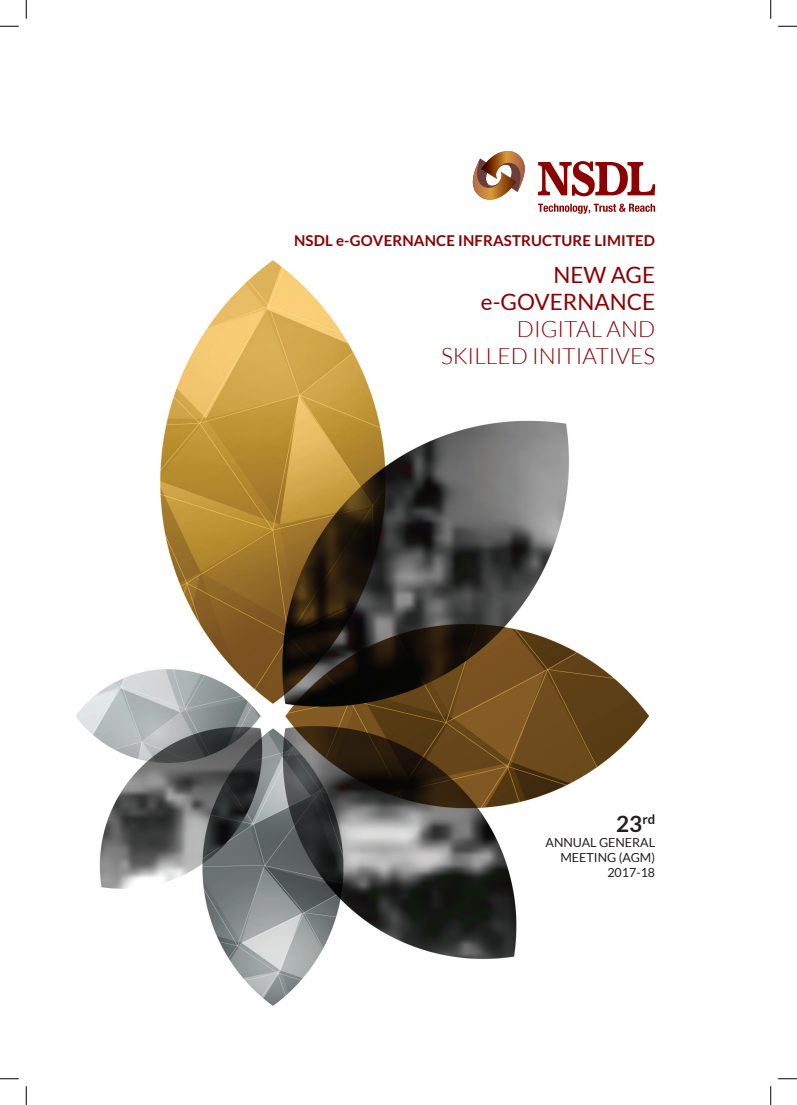
<style>
.page{position:relative;width:797px;height:1105px;background:#fff}
.page>*{position:absolute;margin:0;border:0;box-sizing:border-box;transform-origin:0 0}
.t1{font:300 22.5px/27px "Lato";color:#8b0202;text-align:right}
.t2{font:22.5px/27px "Lato";color:#8b0202;text-align:right}
.t3{font:700 22.5px "Lato";color:#231f20}
.t4{font:700 15px "Lato";letter-spacing:.01em;color:#8b0202}
.t5{font:12.5px/15px "Lato";color:#231f20;text-align:right}
</style>
<div class="page">
<img style="left:16px;top:180px;width:640px;height:900px">
<svg style="left:473px;top:151px;width:52px;height:49px"></svg>
<svg style="left:538px;top:161px;width:117px;height:35px"></svg>
<svg style="left:538px;top:204px;width:117px;height:10px"></svg>
<svg style="left:0;top:25px;width:19px;height:2px"></svg>
<svg style="left:778px;top:25px;width:19px;height:2px"></svg>
<svg style="left:0;top:1078px;width:19px;height:1px"></svg>
<svg style="left:778px;top:1078px;width:19px;height:1px"></svg>
<svg style="left:25px;top:0;width:2px;height:19px"></svg>
<svg style="left:25px;top:1086px;width:2px;height:19px"></svg>
<svg style="left:770px;top:0;width:1px;height:19px"></svg>
<svg style="left:770px;top:1086px;width:1px;height:19px"></svg>
<p class="t4" style="left:294px;top:231px;width:362px">NSDL e-GOVERNANCE INFRASTRUCTURE LIMITED</p>
<h1 class="t2" style="left:481px;top:262px;width:176px">NEW AGE e-GOVERNANCE</h1>
<h1 class="t1" style="left:441px;top:316px;width:216px">DIGITAL AND<br>SKILLED INITIATIVES</h1>
<h1 class="t3" style="left:616px;top:811px;width:40px">23<sup>rd</sup></h1>
<p class="t5" style="left:545px;top:835px;width:111px">ANNUAL GENERAL<br>MEETING (AGM)<br>2017-18</p>
</div>
